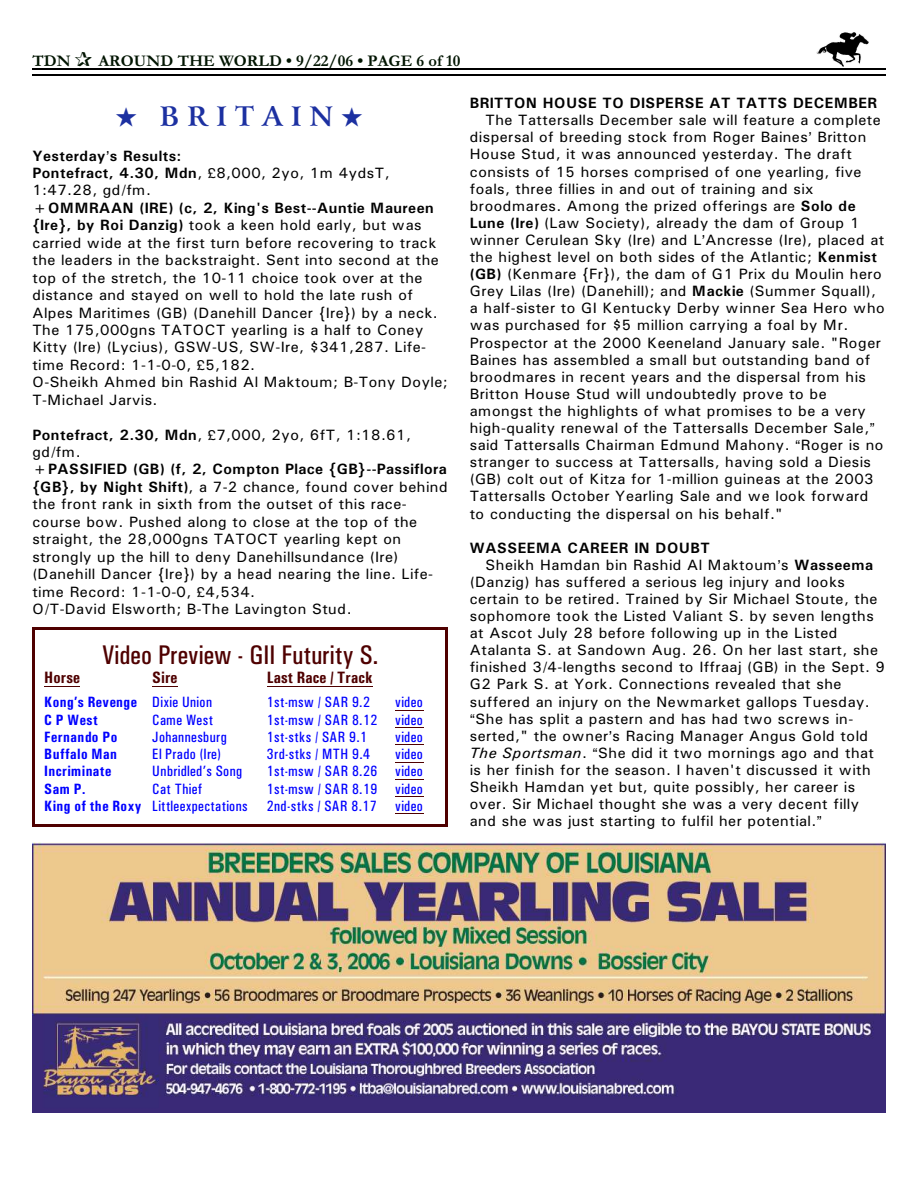
<style>
.page{position:relative;width:918px;height:1188px;background:#fff}
.page>*{position:absolute;margin:0;border:0;box-sizing:border-box;transform-origin:0 0}
.t1{font:27px "Univers Condensed";color:#4f0000}
.t2{font:700 27px "Arrus BT";letter-spacing:.295em;color:#1c30a1}
.t3{font:700 16.5px "Garamond";color:#001400}
.t4{font:700 16.5px "Univers Condensed";color:#4f0000}
.t5{font:15px/17.1px "Univers";letter-spacing:.03em;color:#000}
.t6{font:15px "Univers Condensed";letter-spacing:.025em;color:#00f}
.t7{font:700 15px/17.4px "Univers";letter-spacing:.035em;color:#000}
.t8{font:700 15px "Univers Condensed";letter-spacing:.03em;color:#00f}
.s1{font-weight:400}
.s2{font-weight:700}
.s3{font-style:italic}
</style>
<div class="page">
<img style="left:817px;top:32px;width:51px;height:34px">
<hr style="left:32px;top:68px;width:853px;height:1px;background:#000">
<hr style="left:32px;top:75px;width:853px;height:1px;background:#000">
<img style="left:32px;top:842px;width:854px;height:270px">
<hr style="left:357px;top:1098px;width:149px;height:1px;background:#382b73">
<hr style="left:519px;top:1098px;width:153px;height:1px;background:#382b73">
<hr style="left:44px;top:686px;width:36px;height:1px;background:#4f0000">
<svg style="left:152px;top:686px;width:26px;height:1px"></svg>
<hr style="left:267px;top:686px;width:106px;height:1px;background:#4f0000">
<svg style="left:395px;top:710px;width:28px;height:1px"></svg>
<svg style="left:395px;top:727px;width:28px;height:1px"></svg>
<svg style="left:395px;top:744px;width:28px;height:1px"></svg>
<svg style="left:395px;top:762px;width:28px;height:1px"></svg>
<svg style="left:395px;top:779px;width:28px;height:1px"></svg>
<svg style="left:395px;top:796px;width:28px;height:1px"></svg>
<svg style="left:395px;top:813px;width:28px;height:1px"></svg>
<hr style="left:32px;top:627px;width:3px;height:199px;background:#4f0000">
<hr style="left:445px;top:627px;width:3px;height:199px;background:#4f0000">
<hr style="left:32px;top:627px;width:416px;height:2px;background:#4f0000">
<hr style="left:32px;top:824px;width:416px;height:3px;background:#4f0000">
<p class="t3" style="left:32px;top:55px;width:40px">TDN</p>
<p class="t3" style="left:98px;top:55px;width:364px">AROUND THE WORLD • 9/22/06 • PAGE 6 of 10</p>
<h1 class="t2" style="left:116px;top:106px;width:249px">★ BRITAIN★</h1>
<p class="t7" style="left:32px;top:148px;width:359px">Yesterday s Results:<br>Pontefract, 4.30, Mdn<span class="s1">, 8,000, 2yo, 1m 4ydsT,<br>1:47.28, gd/fm.</span></p>
<p class="t5" style="left:32px;top:200px;width:417px"><span class="s2">+OMMRAAN (IRE) (c, 2, King's Best--Auntie Maureen {Ire}, by Roi Danzig)</span> took a keen hold early, but was carried wide at the first turn before recovering to track the leaders in the backstraight. Sent into second at the top of the stretch, the 10-11 choice took over at the distance and stayed on well to hold the late rush of Alpes Maritimes (GB) (Danehill Dancer {Ire}) by a neck.<br>The 175,000gns TATOCT yearling is a half to Coney Kitty (Ire) (Lycius), GSW-US, SW-Ire, $341,287. Life&shy;time Record: 1-1-0-0, 5,182.<br>O-Sheikh Ahmed bin Rashid Al Maktoum; B-Tony Doyle; T-Michael Jarvis.</p>
<p class="t5" style="left:32px;top:427px;width:380px"><span class="s2">Pontefract, 2.30, Mdn</span>, 7,000, 2yo, 6fT, 1:18.61, gd/fm.</p>
<p class="t5" style="left:32px;top:462px;width:417px"><span class="s2">+PASSIFIED (GB) (f, 2, Compton Place {GB}--Passiflora {GB}, by Night Shift)</span>, a 7-2 chance, found cover behind the front rank in sixth from the outset of this race&shy;course bow. Pushed along to close at the top of the straight, the 28,000gns TATOCT yearling kept on strongly up the hill to deny Danehillsundance (Ire) (Danehill Dancer {Ire}) by a head nearing the line. Life&shy;time Record: 1-1-0-0, 4,534.<br>O/T-David Elsworth; B-The Lavington Stud.</p>
<h1 class="t1" style="left:102px;top:646px;width:278px">Video Preview - GII Futurity S.</h1>
<p class="t4" style="left:44px;top:672px;width:37px">Horse</p>
<p class="t4" style="left:152px;top:672px;width:27px">Sire</p>
<p class="t4" style="left:267px;top:672px;width:107px">Last Race / Track</p>
<p class="t8" style="left:44px;top:697px;width:169px">Kong’s Revenge <span class="s1">Dixie Union</span></p>
<p class="t6" style="left:267px;top:697px;width:104px">1st-msw / SAR 9.2</p>
<p class="t6" style="left:395px;top:697px;width:29px">video</p>
<p class="t8" style="left:44px;top:714px;width:55px">C P West</p>
<p class="t6" style="left:152px;top:714px;width:62px">Came West</p>
<p class="t6" style="left:267px;top:714px;width:158px">1st-msw / SAR 8.12 video</p>
<p class="t8" style="left:44px;top:731px;width:75px">Fernando Po</p>
<p class="t6" style="left:152px;top:731px;width:76px">Johannesburg</p>
<p class="t6" style="left:267px;top:731px;width:102px">1st-stks / SAR 9.1</p>
<p class="t6" style="left:395px;top:731px;width:29px">video</p>
<p class="t8" style="left:44px;top:749px;width:74px">Buffalo Man</p>
<p class="t6" style="left:152px;top:749px;width:70px">El Prado (Ire)</p>
<p class="t6" style="left:267px;top:749px;width:105px">3rd-stks / MTH 9.4</p>
<p class="t6" style="left:395px;top:749px;width:29px">video</p>
<p class="t8" style="left:44px;top:766px;width:69px">Incriminate</p>
<p class="t6" style="left:152px;top:766px;width:91px">Unbridled’s Song</p>
<p class="t6" style="left:267px;top:766px;width:158px">1st-msw / SAR 8.26 video</p>
<p class="t8" style="left:44px;top:783px;width:43px">Sam P.</p>
<p class="t6" style="left:152px;top:783px;width:52px">Cat Thief</p>
<p class="t6" style="left:267px;top:783px;width:158px">1st-msw / SAR 8.19 video</p>
<p class="t6" style="left:44px;top:801px;width:205px"><span class="s2">King of the Roxy</span> Littleexpectations</p>
<p class="t6" style="left:267px;top:801px;width:158px">2nd-stks / SAR 8.17 video</p>
<p class="t7" style="left:470px;top:96px;width:409px">BRITTON HOUSE TO DISPERSE AT TATTS DECEMBER</p>
<p class="t5" style="left:470px;top:113px;width:417px;text-indent:16px">The Tattersalls December sale will feature a complete dispersal of breeding stock from Roger Baines Britton House Stud, it was announced yesterday. The draft consists of 15 horses comprised of one yearling, five foals, three fillies in and out of training and six broodmares. Among the prized offerings are <span class="s2">Solo de Lune (Ire)</span> (Law Society), already the dam of Group 1 winner Cerulean Sky (Ire) and L Ancresse (Ire), placed at the highest level on both sides of the Atlantic; <span class="s2">Kenmist (GB)</span> (Kenmare {Fr}), the dam of G1 Prix du Moulin hero Grey Lilas (Ire) (Danehill); and <span class="s2">Mackie</span> (Summer Squall), a half-sister to GI Kentucky Derby winner Sea Hero who was purchased for $5 million carrying a foal by Mr.<br>Prospector at the 2000 Keeneland January sale. "Roger Baines has assembled a small but outstanding band of broodmares in recent years and the dispersal from his Britton House Stud will undoubtedly prove to be amongst the highlights of what promises to be a very high-quality renewal of the Tattersalls December Sale, said Tattersalls Chairman Edmund Mahony. Roger is no stranger to success at Tattersalls, having sold a Diesis (GB) colt out of Kitza for 1-million guineas at the 2003<br>Tattersalls October Yearling Sale and we look forward to conducting the dispersal on his behalf."</p>
<p class="t7" style="left:470px;top:540px;width:242px">WASSEEMA CAREER IN DOUBT</p>
<p class="t5" style="left:485px;top:557px;width:389px">Sheikh Hamdan bin Rashid Al Maktoum s <span class="s2">Wasseema</span></p>
<p class="t5" style="left:470px;top:574px;width:377px">(Danzig) has suffered a serious leg injury and looks</p>
<p class="t5" style="left:470px;top:592px;width:409px">certain to be retired. Trained by Sir Michael Stoute, the</p>
<p class="t5" style="left:470px;top:609px;width:406px">sophomore took the Listed Valiant S. by seven lengths</p>
<p class="t5" style="left:470px;top:626px;width:369px">at Ascot July 28 before following up in the Listed</p>
<p class="t5" style="left:470px;top:643px;width:410px">Atalanta S. at Sandown Aug. 26. On her last start, she</p>
<p class="t5" style="left:470px;top:660px;width:417px">finished 3/4-lengths second to Iffraaj (GB) in the Sept. 9</p>
<p class="t5" style="left:470px;top:677px;width:373px">G2 Park S. at York. Connections revealed that she</p>
<p class="t5" style="left:470px;top:694px;width:402px">suffered an injury on the Newmarket gallops Tuesday.</p>
<p class="t5" style="left:476px;top:711px;width:379px">She has split a pastern and has had two screws in-</p>
<p class="t5" style="left:470px;top:728px;width:400px">serted," the owner s Racing Manager Angus Gold told</p>
<p class="t5" style="left:470px;top:745px;width:406px"><span class="s3">The Sportsman</span>. She did it two mornings ago and that</p>
<p class="t5" style="left:470px;top:763px;width:403px">is her finish for the season. I haven't discussed it with</p>
<p class="t5" style="left:470px;top:780px;width:387px">Sheikh Hamdan yet but, quite possibly, her career is</p>
<p class="t5" style="left:470px;top:797px;width:391px">over. Sir Michael thought she was a very decent filly</p>
<p class="t5" style="left:470px;top:814px;width:348px">and she was just starting to fulfil her potential.</p>
</div>
